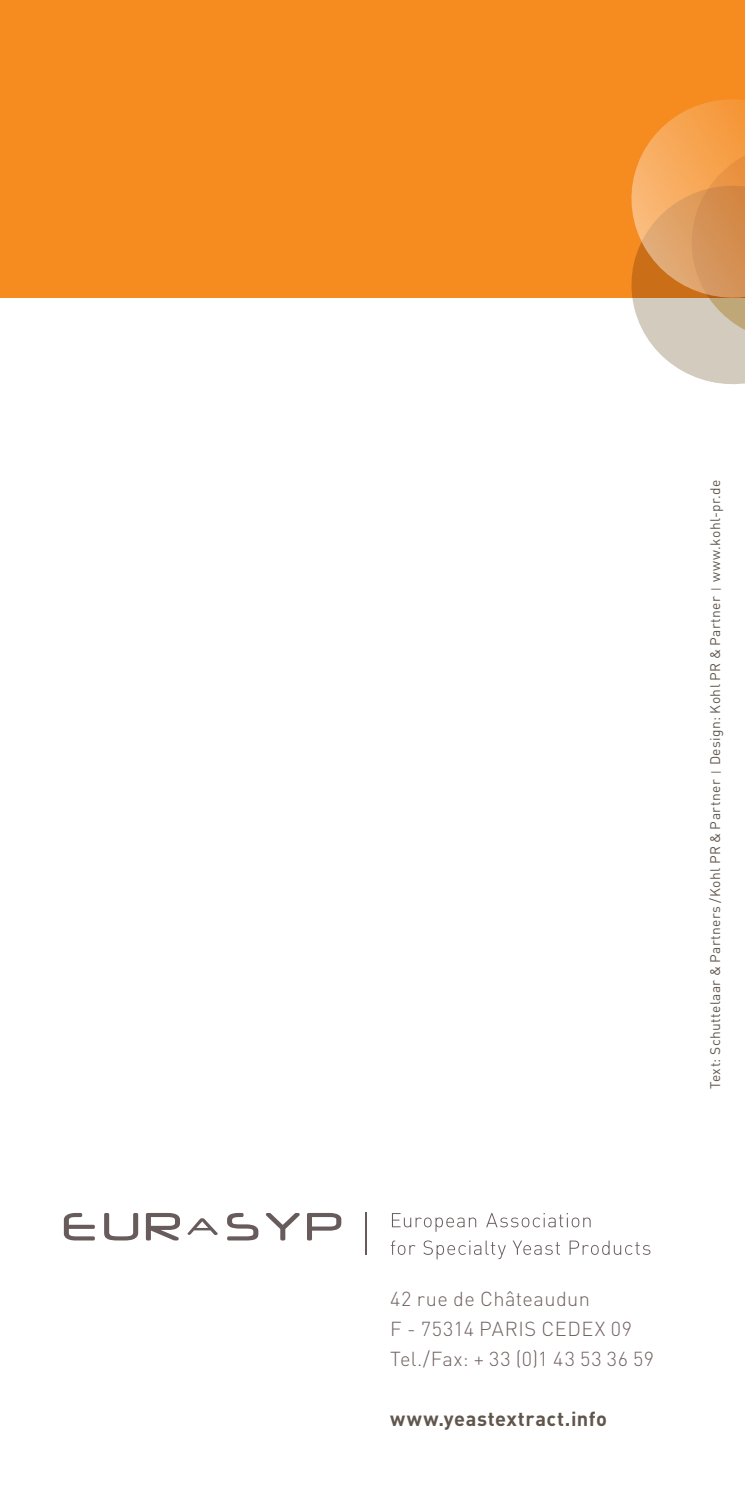
<style>
.page{position:relative;width:745px;height:1489px;background:#fff}
.page>*{position:absolute;margin:0;border:0;box-sizing:border-box;transform-origin:0 0}
.t1{font:300 20px/30px "DIN Pro";letter-spacing:.02em;color:#716160}
.t2{font:700 20px "DIN Pro";letter-spacing:.03em;color:#61564c}
.t3{font:13.75px "DIN Pro";letter-spacing:.025em;color:#61564c}
.s1{font-size:11.25px}
</style>
<div class="page">
<div style="left:0;top:0;width:744px;height:298px;background:#f68b1f"></div>
<svg style="left:64px;top:1213px;width:31px;height:27px"></svg>
<svg style="left:104px;top:1213px;width:34px;height:27px"></svg>
<svg style="left:146px;top:1213px;width:34px;height:27px"></svg>
<svg style="left:227px;top:1213px;width:31px;height:27px"></svg>
<svg style="left:266px;top:1213px;width:33px;height:27px"></svg>
<svg style="left:307px;top:1213px;width:34px;height:27px"></svg>
<svg style="left:187px;top:1218px;width:30px;height:16px"></svg>
<svg style="left:392px;top:1213px;width:84px;height:18px"></svg>
<svg style="left:486px;top:1213px;width:104px;height:14px"></svg>
<svg style="left:390px;top:1240px;width:25px;height:14px"></svg>
<svg style="left:423px;top:1240px;width:82px;height:19px"></svg>
<svg style="left:512px;top:1240px;width:47px;height:14px"></svg>
<svg style="left:569px;top:1240px;width:81px;height:14px"></svg>
<hr style="left:365px;top:1212px;width:2px;height:43px;background:#685b5c">
<svg style="left:631px;top:99px;width:113px;height:285px;background:#e3aa72"></svg>
<p class="t3" style="left:704px;top:1089px;width:611px;rotate:-90deg">Text: Schuttelaar &amp; Partners /Kohl PR &amp; Partner <span class="s1">|</span> Design: Kohl PR &amp; Partner <span class="s1">|</span> www.kohl-pr.de</p>
<h1 class="t1" style="left:390px;top:1282px;width:265px">42 rue de Châteaudun<br>F - 75314 PARIS CEDEX 09<br>Tel./Fax: + 33 (0)1 43 53 36 59</h1>
<h1 class="t2" style="left:390px;top:1402px;width:218px">www.yeastextract.info</h1>
</div>
